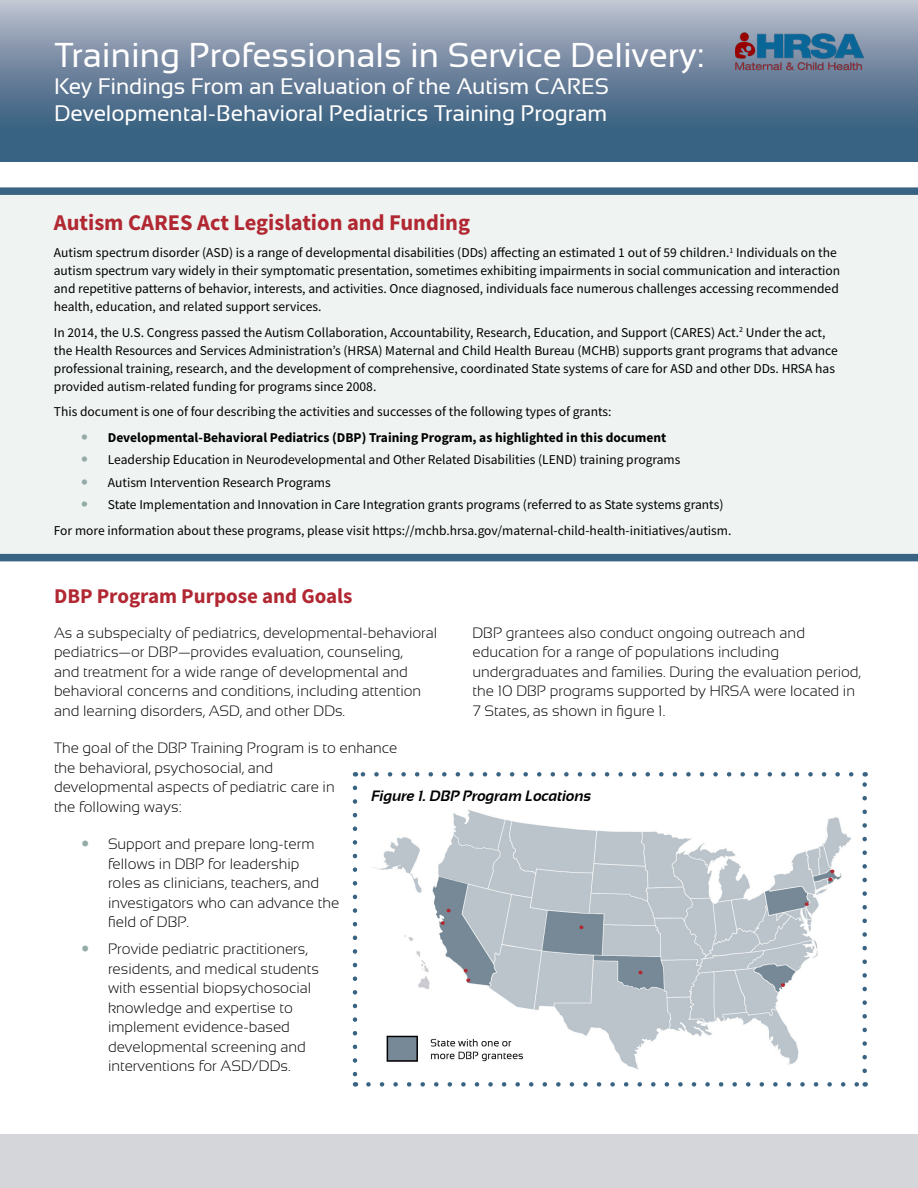
<style>
.page{position:relative;width:918px;height:1188px;background:#fff}
.page>*{position:absolute;margin:0;border:0;box-sizing:border-box;transform-origin:0 0}
.t1{font:34.5px "Sansation";color:#fff}
.t2{font:22.5px/27px "Sansation";letter-spacing:-.005em;color:#fff}
.t3{font:700 22.5px "Source Sans Pro";color:#b12732}
.t4{font:700 21px "Source Sans Pro";color:#b12732}
.Lbody{font:300 15px/19.5px "Sansation";color:#000}
.FigureTitle{font:italic 700 15px "Sansation";color:#000}
.Lbody-2{font:13.5px/18px "Source Sans Pro";color:#000;text-align:justify}
.Lbody-3{font:700 13.5px "Source Sans Pro";color:#000}
</style>
<div class="page">
<svg style="left:0;top:0;width:918px;height:162px;background:#6a839d"></svg>
<div style="left:0;top:1134px;width:918px;height:54px;background:#d5d6da"></div>
<div style="left:0;top:195px;width:918px;height:361px;background:#eff3f2"></div>
<div style="left:0;top:187px;width:918px;height:8px;background:#396382"></div>
<div style="left:0;top:554px;width:918px;height:7px;background:#396382"></div>
<svg style="left:368px;top:1082px;width:490px;height:5px"></svg>
<svg style="left:362px;top:772px;width:489px;height:5px"></svg>
<svg style="left:353px;top:788px;width:4px;height:299px"></svg>
<svg style="left:862px;top:772px;width:5px;height:299px"></svg>
<img style="left:735px;top:32px;width:129px;height:38px">
<img style="left:372px;top:810px;width:478px;height:259px">
<h1 class="t1" style="left:54px;top:35px;width:652px">Training Professionals in Service Delivery:</h1>
<h1 class="t2" style="left:54px;top:72px;width:556px">Key Findings From an Evaluation of the Autism CARES<br>Developmental-Behavioral Pediatrics Training Program</h1>
<h2 class="t3" style="left:54px;top:208px;width:418px">Autism CARES Act Legislation and Funding</h2>
<p class="Lbody-2" style="left:54px;top:244px;width:785px">Autism spectrum disorder (ASD) is a range of developmental disabilities (DDs) affecting an estimated 1 out of 59 children.<sup>1</sup> Individuals on the</p>
<p class="Lbody-2" style="left:54px;top:262px;width:788px">autism spectrum vary widely in their symptomatic presentation, sometimes exhibiting impairments in social communication and interaction and repetitive patterns of behavior, interests, and activities. Once diagnosed, individuals face numerous challenges accessing recommended health, education, and related support services.</p>
<p class="Lbody-2" style="left:54px;top:323px;width:773px">In 2014, the U.S. Congress passed the Autism Collaboration, Accountability, Research, Education, and Support (CARES) Act.<sup>2</sup> Under the act,</p>
<p class="Lbody-2" style="left:54px;top:341px;width:785px;text-align:left">the Health Resources and Services Administration’s (HRSA) Maternal and Child Health Bureau (MCHB) supports grant programs that advance professional training, research, and the development of comprehensive, coordinated State systems of care for ASD and other DDs. HRSA has provided autism-related funding for programs since 2008.</p>
<p class="Lbody-2" style="left:54px;top:403px;width:559px">This document is one of four describing the activities and successes of the following types of grants:</p>
<p class="Lbody-3" style="left:108px;top:428px;width:560px">Developmental-Behavioral Pediatrics (DBP) Training Program, as highlighted in this document</p>
<p class="Lbody-2" style="left:108px;top:451px;width:574px">Leadership Education in Neurodevelopmental and Other Related Disabilities (LEND) training programs</p>
<p class="Lbody-2" style="left:108px;top:473px;width:224px">Autism Intervention Research Programs</p>
<p class="Lbody-2" style="left:108px;top:496px;width:617px">State Implementation and Innovation in Care Integration grants programs (referred to as State systems grants)</p>
<p class="Lbody-2" style="left:54px;top:521px;width:679px">For more information about these programs, please visit https://mchb.hrsa.gov/maternal-child-health-initiatives/autism.</p>
<h2 class="t4" style="left:54px;top:581px;width:300px">DBP Program Purpose and Goals</h2>
<p class="Lbody" style="left:54px;top:623px;width:385px">As a subspecialty of pediatrics, developmental-behavioral pediatrics—or DBP—provides evaluation, counseling,<br>and treatment for a wide range of developmental and behavioral concerns and conditions, including attention and learning disorders, ASD, and other DDs.</p>
<p class="Lbody" style="left:54px;top:738px;width:345px">The goal of the DBP Training Program is to enhance the behavioral, psychosocial, and</p>
<p class="Lbody" style="left:472px;top:623px;width:390px">DBP grantees also conduct ongoing outreach and education for a range of populations including undergraduates and families. During the evaluation period, the 10 DBP programs supported by HRSA were located in 7 States, as shown in figure 1.</p>
<p class="Lbody" style="left:54px;top:777px;width:282px">developmental aspects of pediatric care in</p>
<p class="Lbody" style="left:54px;top:797px;width:129px">the following ways:</p>
<p class="Lbody" style="left:108px;top:834px;width:233px">Support and prepare long-term fellows in DBP for leadership<br>roles as clinicians, teachers, and investigators who can advance the field of DBP.</p>
<p class="Lbody" style="left:108px;top:939px;width:213px">Provide pediatric practitioners, residents, and medical students with essential biopsychosocial knowledge and expertise to implement evidence-based developmental screening and interventions for ASD/DDs.</p>
<p class="FigureTitle" style="left:371px;top:787px;width:221px">Figure 1. DBP Program Locations</p>
</div>
